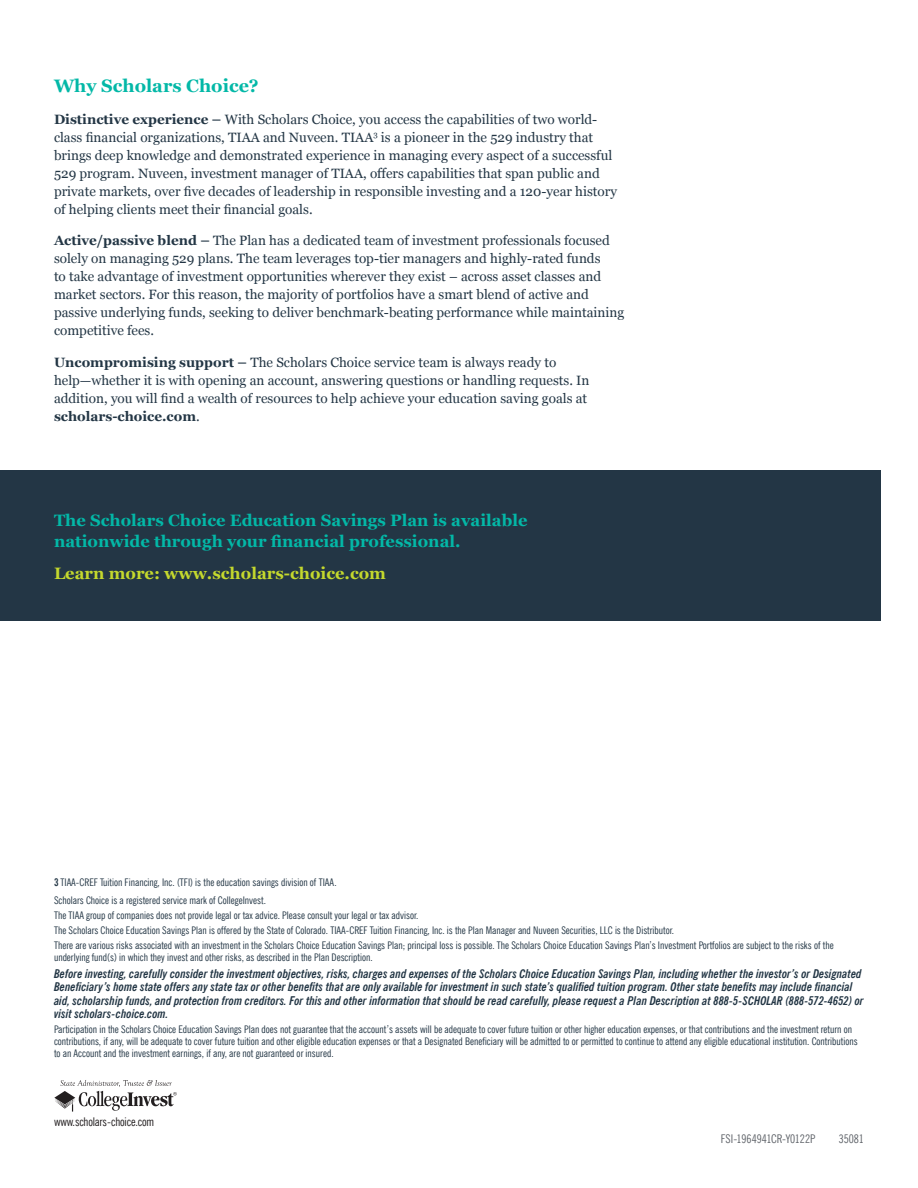
<style>
.page{position:relative;width:918px;height:1188px;background:#fff}
.page>*{position:absolute;margin:0;border:0;box-sizing:border-box;transform-origin:0 0}
.Body{font:700 18px "Georgia";color:#03b8a7}
.Body-2{font:700 16.5px/21px "Georgia";color:#03b8a7}
.Body-3{font:700 16.5px "Georgia";color:#c4d82d}
.Body-4{font:13.5px/18px "Georgia";color:#233645}
._8_pt_disclosure_jus{font:italic 700 condensed 12px/13.5px "News Gothic BT";color:#233645}
.Compliance_Code{font:condensed 12px "News Gothic BT";letter-spacing:-.01em;color:#5f6369}
._8_pt_disclosure_jus-2{font:condensed 12px "News Gothic BT";letter-spacing:-.015em;color:#231f20}
._8_pt_disclosure_jus-3{font:condensed 10.5px/12px "News Gothic BT";color:#233645}
.s1{font-weight:700}
</style>
<div class="page">
<div style="left:0;top:471px;width:881px;height:150px;background:#233645"></div>
<svg style="left:54px;top:1080px;width:123px;height:32px"></svg>
<p class="Body" style="left:54px;top:73px;width:206px">Why Scholars Choice?</p>
<p class="Body-4" style="left:54px;top:110px;width:565px"><span class="s1">Distinctive experience –</span> With Scholars Choice, you access the capabilities of two world&shy;class financial organizations, TIAA and Nuveen. TIAA<sup>3</sup> is a pioneer in the 529 industry that brings deep knowledge and demonstrated experience in managing every aspect of a successful 529 program. Nuveen, investment manager of TIAA, offers capabilities that span public and private markets, over five decades of leadership in responsible investing and a 120-year history of helping clients meet their financial goals.</p>
<p class="Body-4" style="left:54px;top:231px;width:572px"><span class="s1">Active/passive blend –</span> The Plan has a dedicated team of investment professionals focused solely on managing 529 plans. The team leverages top-tier managers and highly-rated funds<br>to take advantage of investment opportunities wherever they exist – across asset classes and market sectors. For this reason, the majority of portfolios have a smart blend of active and passive underlying funds, seeking to deliver benchmark-beating performance while maintaining competitive fees.</p>
<p class="Body-4" style="left:54px;top:353px;width:537px"><span class="s1">Uncompromising support –</span> The Scholars Choice service team is always ready to help—whether it is with opening an account, answering questions or handling requests. In addition, you will find a wealth of resources to help achieve your education saving goals at <span class="s1">scholars-choice.com</span>.</p>
<p class="Body-2" style="left:54px;top:509px;width:475px">The Scholars Choice Education Savings Plan is available nationwide through your financial professional.</p>
<p class="Body-3" style="left:54px;top:560px;width:334px">Learn more: www.scholars-choice.com</p>
<p class="_8_pt_disclosure_jus-3" style="left:54px;top:876px;width:284px"><span class="s1">3</span> TIAA-CREF Tuition Financing, Inc. (TFI) is the education savings division of TIAA.</p>
<p class="_8_pt_disclosure_jus-3" style="left:54px;top:894px;width:213px">Scholars Choice is a registered service mark of CollegeInvest.</p>
<p class="_8_pt_disclosure_jus-3" style="left:54px;top:909px;width:366px">The TIAA group of companies does not provide legal or tax advice. Please consult your legal or tax advisor.</p>
<p class="_8_pt_disclosure_jus-3" style="left:54px;top:925px;width:622px">The Scholars Choice Education Savings Plan is offered by the State of Colorado. TIAA-CREF Tuition Financing, Inc. is the Plan Manager and Nuveen Securities, LLC is the Distributor.</p>
<p class="_8_pt_disclosure_jus-3" style="left:54px;top:940px;width:781px">There are various risks associated with an investment in the Scholars Choice Education Savings Plan; principal loss is possible. The Scholars Choice Education Savings Plan’s Investment Portfolios are subject to the risks of the underlying fund(s) in which they invest and other risks, as described in the Plan Description.</p>
<p class="_8_pt_disclosure_jus" style="left:54px;top:967px;width:811px">Before investing, carefully consider the investment objectives, risks, charges and expenses of the Scholars Choice Education Savings Plan, including whether the investor’s or Designated Beneficiary’s home state offers any state tax or other benefits that are only available for investment in such state’s qualified tuition program. Other state benefits may include financial aid, scholarship funds, and protection from creditors. For this and other information that should be read carefully, please request a Plan Description at 888-5-SCHOLAR (888-572-4652) or visit scholars-choice.com.</p>
<p class="_8_pt_disclosure_jus-3" style="left:54px;top:1024px;width:805px">Participation in the Scholars Choice Education Savings Plan does not guarantee that the account’s assets will be adequate to cover future tuition or other higher education expenses, or that contributions and the investment return on contributions, if any, will be adequate to cover future tuition and other eligible education expenses or that a Designated Beneficiary will be admitted to or permitted to continue to attend any eligible educational institution. Contributions to an Account and the investment earnings, if any, are not guaranteed or insured.</p>
<p class="_8_pt_disclosure_jus-2" style="left:54px;top:1114px;width:102px">www.scholars-choice.com</p>
<p class="Compliance_Code" style="left:721px;top:1132px;width:96px">FSI-1964941CR-Y0122P</p>
<p class="Compliance_Code" style="left:839px;top:1132px;width:27px">35081</p>
</div>
